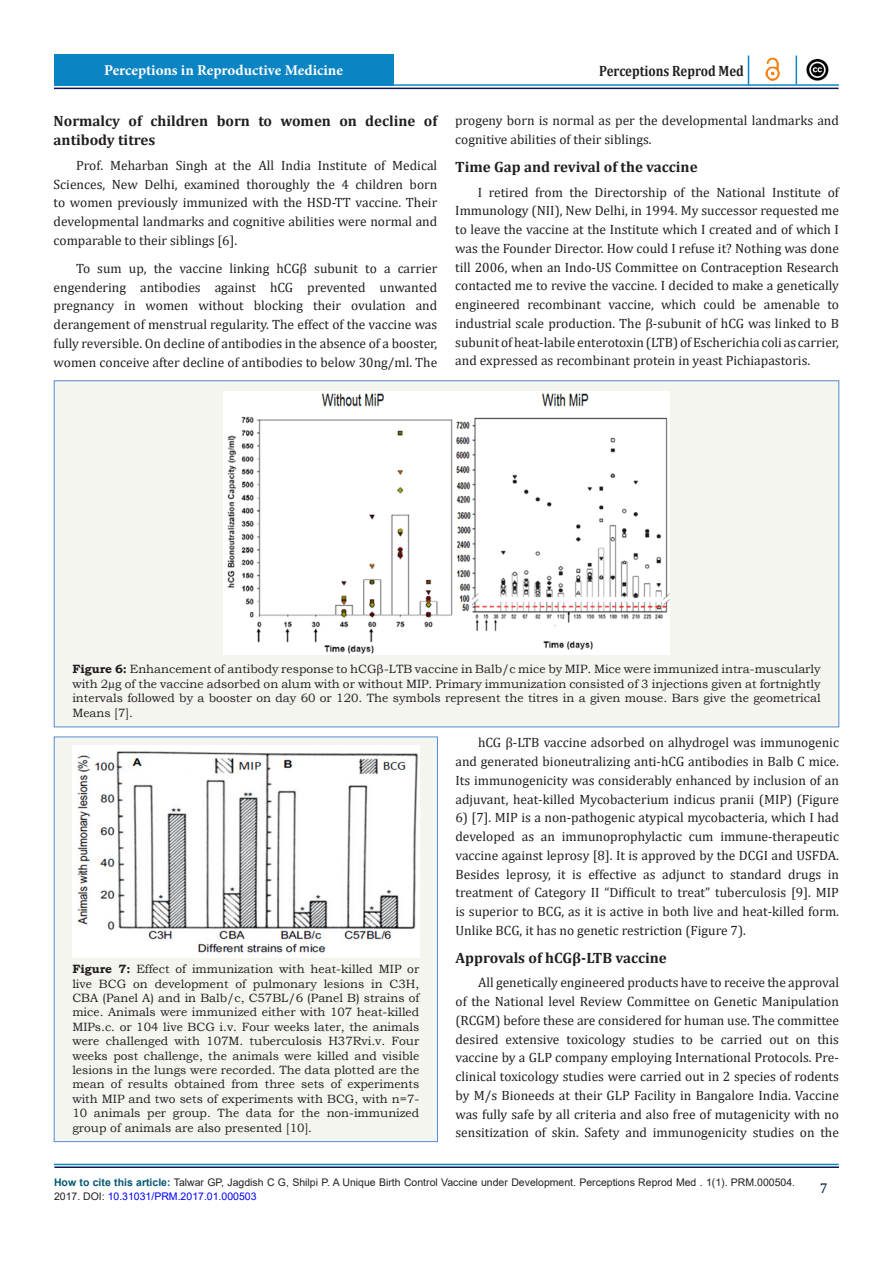
<style>
.page{position:relative;width:893px;height:1263px;background:#fff}
.page>*{position:absolute;margin:0;border:0;box-sizing:border-box;transform-origin:0 0}
.List_Paragraph{font:700 15px/18.8px "Cambria";color:#231f20}
.t1{font:700 15px "Minion Pro";color:#fff}
.List_Paragraph-2{font:700 15px "Cambria";color:#231f20;scale:.86 1}
.t2{font:14.25px "Cambria";color:#021c2d}
.List_Paragraph-3{font:13.5px/18.8px "Cambria";color:#231f20;text-align:justify}
.t3{font:12px/14.4px "Bookman Old Style";color:#231f20;text-align:justify}
.t4{font:10.5px/13.5px "Arial";color:#231f20}
.s1{font-weight:700}
.s2{font-weight:700;color:#045874}
.s3{color:#00f}
</style>
<div class="page">
<hr style="left:54px;top:1164px;width:785px;height:1px;background:#0b88c4">
<hr style="left:54px;top:1166px;width:785px;height:2px;background:#0b184f">
<hr style="left:54px;top:88px;width:785px;height:1px;background:#0b184f">
<hr style="left:206px;top:84px;width:633px;height:2px;background:#0b88c4">
<div style="left:54px;top:54px;width:339px;height:32px;background:#0b84c4"></div>
<svg style="left:748px;top:56px;width:1px;height:28px"></svg>
<svg style="left:796px;top:56px;width:1px;height:28px"></svg>
<img style="left:765px;top:58px;width:15px;height:23px">
<img style="left:806px;top:58px;width:22px;height:23px">
<div style="left:54px;top:381px;width:785px;height:346px;background:#f5f5f0"></div>
<img style="left:223px;top:391px;width:447px;height:264px">
<div style="left:54px;top:737px;width:383px;height:404px;background:#f5f5f0"></div>
<div style="left:54px;top:737px;width:384px;height:405px;border:1px solid #548dd4"></div>
<img style="left:72px;top:745px;width:348px;height:212px">
<p class="t1" style="left:104px;top:60px;width:240px">Perceptions in Reproductive Medicine</p>
<p class="List_Paragraph" style="left:54px;top:111px;width:385px">Normalcy of children born to women on decline of antibody titres</p>
<p class="List_Paragraph-3" style="left:54px;top:156px;width:385px;text-indent:22px">Prof. Meharban Singh at the All India Institute of Medical Sciences, New Delhi, examined thoroughly the 4 children born to women previously immunized with the HSD-TT vaccine. Their developmental landmarks and cognitive abilities were normal and comparable to their siblings [6].</p>
<p class="List_Paragraph-3" style="left:54px;top:259px;width:385px;text-indent:22px">To sum up, the vaccine linking hCGβ subunit to a carrier engendering antibodies against hCG prevented unwanted pregnancy in women without blocking their ovulation and derangement of menstrual regularity. The effect of the vaccine was fully reversible. On decline of antibodies in the absence of a booster, women conceive after decline of antibodies to below 30ng/ml. The</p>
<p class="List_Paragraph-2" style="left:599px;top:61px;width:170px">Perceptions Reprod Med</p>
<p class="List_Paragraph-3" style="left:455px;top:111px;width:385px">progeny born is normal as per the developmental landmarks and cognitive abilities of their siblings.</p>
<p class="List_Paragraph" style="left:455px;top:157px;width:244px">Time Gap and revival of the vaccine</p>
<p class="List_Paragraph-3" style="left:455px;top:183px;width:385px;text-indent:22px">I retired from the Directorship of the National Institute of Immunology (NII), New Delhi, in 1994. My successor requested me to leave the vaccine at the Institute which I created and of which I was the Founder Director. How could I refuse it? Nothing was done till 2006, when an Indo-US Committee on Contraception Research contacted me to revive the vaccine. I decided to make a genetically engineered recombinant vaccine, which could be amenable to industrial scale production. The β-subunit of hCG was linked to B subunit of heat-labile enterotoxin (LTB) of Escherichia coli as carrier, and expressed as recombinant protein in yeast Pichiapastoris.</p>
<p class="t3" style="left:72px;top:662px;width:750px"><span class="s1">Figure 6:</span> Enhancement of antibody response to hCGβ-LTB vaccine in Balb/c mice by MIP. Mice were immunized intra-muscularly with 2µg of the vaccine adsorbed on alum with or without MIP. Primary immunization consisted of 3 injections given at fortnightly intervals followed by a booster on day 60 or 120. The symbols represent the titres in a given mouse. Bars give the geometrical Means [7].</p>
<p class="t3" style="left:72px;top:962px;width:348px"><span class="s1">Figure 7:</span> Effect of immunization with heat-killed MIP or live BCG on development of pulmonary lesions in C3H, CBA (Panel A) and in Balb/c, C57BL/6 (Panel B) strains of mice. Animals were immunized either with 107 heat-killed MIPs.c. or 104 live BCG i.v. Four weeks later, the animals were challenged with 107M. tuberculosis H37Rvi.v. Four weeks post challenge, the animals were killed and visible lesions in the lungs were recorded. The data plotted are the mean of results obtained from three sets of experiments with MIP and two sets of experiments with BCG, with n=7- 10 animals per group. The data for the non-immunized group of animals are also presented [10].</p>
<p class="List_Paragraph-3" style="left:455px;top:733px;width:385px;text-indent:22px">hCG β-LTB vaccine adsorbed on alhydrogel was immunogenic and generated bioneutralizing anti-hCG antibodies in Balb C mice.<br>Its immunogenicity was considerably enhanced by inclusion of an adjuvant, heat-killed Mycobacterium indicus pranii (MIP) (Figure</p>
<p class="List_Paragraph-3" style="left:455px;top:808px;width:385px">6) [7]. MIP is a non-pathogenic atypical mycobacteria, which I had developed as an immunoprophylactic cum immune-therapeutic vaccine against leprosy [8]. It is approved by the DCGI and USFDA.<br>Besides leprosy, it is effective as adjunct to standard drugs in treatment of Category II “Difficult to treat” tuberculosis [9]. MIP is superior to BCG, as it is active in both live and heat-killed form.<br>Unlike BCG, it has no genetic restriction (Figure 7).</p>
<p class="List_Paragraph" style="left:455px;top:947px;width:213px">Approvals of hCGβ-LTB vaccine</p>
<p class="List_Paragraph-3" style="left:455px;top:973px;width:385px;text-indent:22px">All genetically engineered products have to receive the approval of the National level Review Committee on Genetic Manipulation (RCGM) before these are considered for human use. The committee desired extensive toxicology studies to be carried out on this vaccine by a GLP company employing International Protocols. Pre&shy;clinical toxicology studies were carried out in 2 species of rodents by M/s Bioneeds at their GLP Facility in Bangalore India. Vaccine was fully safe by all criteria and also free of mutagenicity with no sensitization of skin. Safety and immunogenicity studies on the</p>
<p class="t4" style="left:54px;top:1176px;width:743px"><span class="s2">How to cite this article:</span> Talwar GP, Jagdish C G, Shilpi P. A Unique Birth Control Vaccine under Development. Perceptions Reprod Med . 1(1). PRM.000504.<br>2017. DOI: <span class="s3">10.31031/PRM.2017.01.000503</span></p>
<p class="t2" style="left:820px;top:1180px;width:9px">7</p>
</div>
